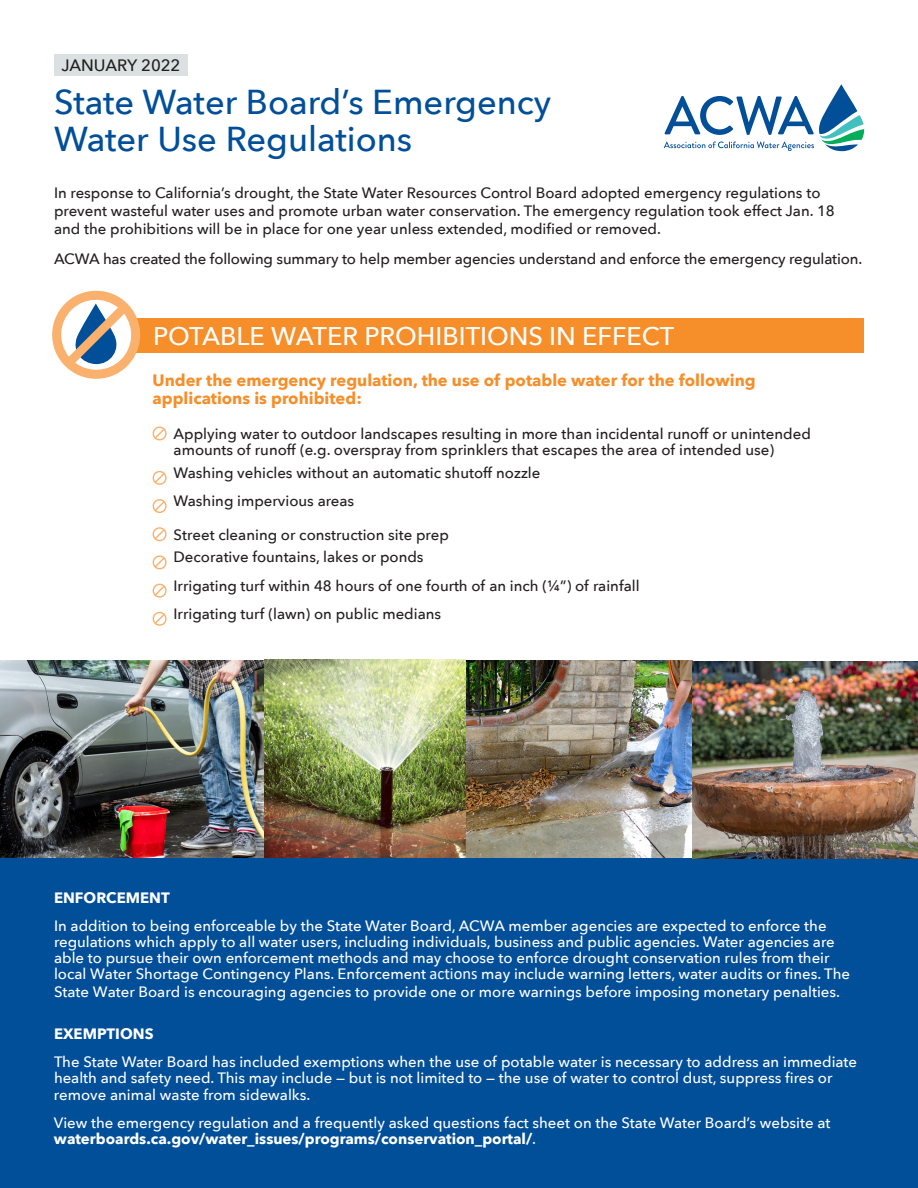
<style>
.page{position:relative;width:918px;height:1188px;background:#fff}
.page>*{position:absolute;margin:0;border:0;box-sizing:border-box;transform-origin:0 0}
.t1{font:500 34.5px/37.2px "Avenir Next";color:#014e99}
.t2{font:500 25.5px "Avenir Next";color:#fff}
.t3{font:700 16.5px/17.9px "Avenir Next";color:#f68e29}
.t4{font:500 16.5px "Avenir Next";color:#231f20}
.t5{font:500 15px/16.2px "Avenir Next";color:#fff}
.t6{font:500 15px/18px "Avenir Next";color:#231f20}
.s1{font-weight:700}
.s2{font-family:"Calibri";font-weight:400;font-size:16.5px}
</style>
<div class="page">
<div style="left:0;top:855px;width:918px;height:333px;background:#014e99"></div>
<svg style="left:152px;top:426px;width:15px;height:15px"></svg>
<svg style="left:152px;top:471px;width:15px;height:14px"></svg>
<svg style="left:152px;top:499px;width:15px;height:14px"></svg>
<svg style="left:152px;top:527px;width:15px;height:15px"></svg>
<svg style="left:152px;top:555px;width:15px;height:15px"></svg>
<svg style="left:152px;top:583px;width:15px;height:15px"></svg>
<svg style="left:152px;top:611px;width:15px;height:15px"></svg>
<div style="left:133px;top:318px;width:731px;height:35px;background:#f68e29"></div>
<svg style="left:52px;top:290px;width:88px;height:89px"></svg>
<div style="left:54px;top:54px;width:134px;height:22px;background:#dbe1e2"></div>
<img style="left:0;top:660px;width:265px;height:197px">
<img style="left:466px;top:660px;width:226px;height:197px">
<img style="left:265px;top:660px;width:201px;height:197px">
<img style="left:692px;top:662px;width:226px;height:196px">
<svg style="left:664px;top:84px;width:200px;height:67px"></svg>
<p class="t4" style="left:61px;top:51px;width:121px">JANUARY 2022</p>
<p class="t1" style="left:54px;top:82px;width:499px">State Water Board’s Emergency<br>Water Use Regulations</p>
<p class="t6" style="left:54px;top:184px;width:782px">In response to California’s drought, the State Water Resources Control Board adopted emergency regulations to prevent wasteful water uses and promote urban water conservation. The emergency regulation took effect Jan. 18 and the prohibitions will be in place for one year unless extended, modified or removed.</p>
<p class="t6" style="left:54px;top:250px;width:810px">ACWA has created the following summary to help member agencies understand and enforce the emergency regulation.</p>
<p class="t2" style="left:153px;top:314px;width:523px">POTABLE WATER PROHIBITIONS IN EFFECT</p>
<p class="t3" style="left:153px;top:371px;width:605px">Under the emergency regulation, the use of potable water for the following applications is prohibited:</p>
<p class="t6" style="left:174px;top:425px;width:639px;line-height:16.2px">Applying water to outdoor landscapes resulting in more than incidental runoff or unintended amounts of runoff (e.g. overspray from sprinklers that escapes the area of intended use)</p>
<p class="t6" style="left:174px;top:458px;width:368px;line-height:28.2px">Washing vehicles without an automatic shutoff nozzle<br>Washing impervious areas</p>
<p class="t6" style="left:174px;top:523px;width:277px;line-height:22.6px">Street cleaning or construction site prep<br>Decorative fountains, lakes or ponds</p>
<p class="t6" style="left:174px;top:571px;width:468px;line-height:28.2px">Irrigating turf within 48 hours of one fourth of an inch (¼”) of rainfall<br>Irrigating turf (lawn) on public medians</p>
<p class="t5" style="left:54px;top:883px;width:774px;line-height:28.2px"><span class="s1">ENFORCEMENT<br></span>In addition to being enforceable by the State Water Board, ACWA member agencies are expected to enforce the</p>
<p class="t5" style="left:54px;top:933px;width:798px">regulations which apply to all water users, including individuals, business and public agencies. Water agencies are able to pursue their own enforcement methods and may choose to enforce drought conservation rules from their local Water Shortage Contingency Plans. Enforcement <span class="s2">actions</span> may include warning letters, water audits or fines. The</p>
<p class="t5" style="left:54px;top:983px;width:788px">State Water Board is encouraging agencies to provide one or more warnings before imposing monetary penalties.</p>
<p class="t5" style="left:54px;top:1019px;width:805px;line-height:28.2px"><span class="s1">EXEMPTIONS<br></span>The State Water Board has included exemptions when the use of potable water is necessary to address an immediate</p>
<p class="t5" style="left:54px;top:1069px;width:780px">health and safety need. This may include — but is not limited to — the use of water to control dust, suppress fires or remove animal waste from sidewalks.</p>
<p class="t5" style="left:54px;top:1114px;width:778px">View the emergency regulation and a frequently asked questions fact sheet on the State Water Board’s website at <span class="s1">waterboards.ca.gov/water_issues/programs/conservation_portal/</span>.</p>
</div>
